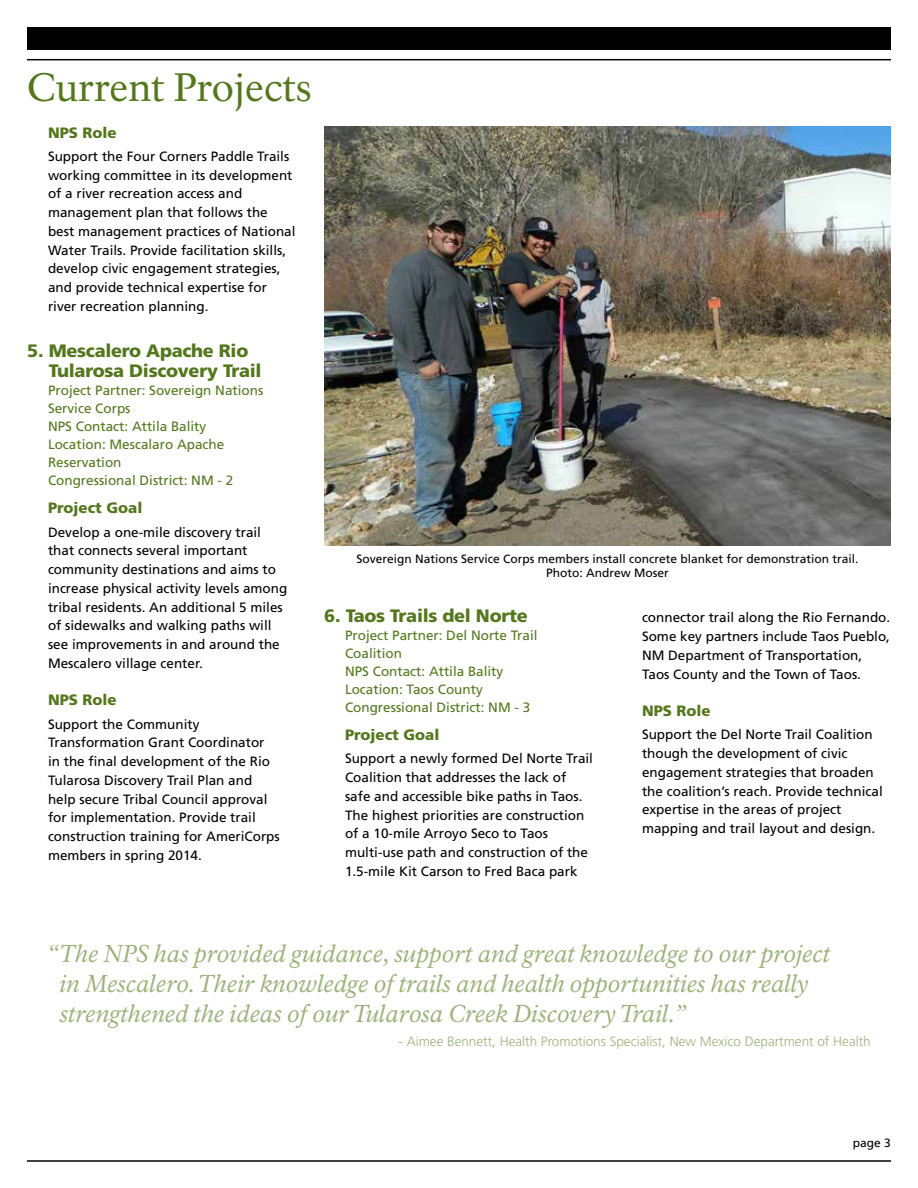
<style>
.page{position:relative;width:918px;height:1188px;background:#fff}
.page>*{position:absolute;margin:0;border:0;box-sizing:border-box;transform-origin:0 0}
.t1{font:39px "NPS Rawlinson OT";color:#54771e}
.t2{font:italic 24px/30px "NPS Rawlinson OT";color:#9eb27c}
.t3{font:900 18px/19.5px "Frutiger LT Std";letter-spacing:-.015em;color:#54771e}
.t4{font:900 15px "Frutiger LT Std";color:#54771e}
.t5{font:13.5px/18.8px "Frutiger LT Std";color:#000}
.t6{font:13.5px/18px "Frutiger LT Std";color:#54771e}
.t7{font:300 13.5px "Frutiger LT Std";color:#9eb27c}
.t8{font:12px/14.4px "Frutiger LT Std";color:#000;text-align:center}
</style>
<div class="page">
<div style="left:27px;top:27px;width:864px;height:23px;background:#000"></div>
<hr style="left:27px;top:59px;width:864px;height:1px;background:#000">
<hr style="left:27px;top:1160px;width:864px;height:2px;background:#000">
<img style="left:324px;top:126px;width:567px;height:420px">
<h1 class="t1" style="left:27px;top:64px;width:286px">Current Projects</h1>
<p class="t4" style="left:48px;top:123px;width:70px">NPS Role</p>
<p class="t5" style="left:48px;top:147px;width:249px">Support the Four Corners Paddle Trails working committee in its development of a river recreation access and management plan that follows the best management practices of National Water Trails. Provide facilitation skills, develop civic engagement strategies, and provide technical expertise for river recreation planning.</p>
<h3 class="t3" style="left:49px;top:341px;width:214px;text-indent:-22px">5. Mescalero Apache Rio<br>Tularosa Discovery Trail</h3>
<p class="t6" style="left:48px;top:381px;width:217px">Project Partner: Sovereign Nations<br>Service Corps<br>NPS Contact: Attila Bality<br>Location: Mescalaro Apache<br>Reservation<br>Congressional District: NM - 2</p>
<p class="t4" style="left:48px;top:499px;width:96px">Project Goal</p>
<p class="t5" style="left:48px;top:523px;width:241px">Develop a one-mile discovery trail that connects several important community destinations and aims to increase physical activity levels among tribal residents. An additional 5 miles of sidewalks and walking paths will see improvements in and around the Mescalero village center.</p>
<p class="t4" style="left:48px;top:691px;width:70px">NPS Role</p>
<p class="t5" style="left:48px;top:715px;width:233px">Support the Community<br>Transformation Grant Coordinator in the final development of the Rio<br>Tularosa Discovery Trail Plan and help secure Tribal Council approval for implementation. Provide trail construction training for AmeriCorps members in spring 2014.</p>
<p class="t8" style="left:356px;top:551px;width:504px">Sovereign Nations Service Corps members install concrete blanket for demonstration trail.<br>Photo: Andrew Moser</p>
<h3 class="t3" style="left:324px;top:605px;width:205px">6. Taos Trails del Norte</h3>
<p class="t6" style="left:345px;top:626px;width:194px">Project Partner: Del Norte Trail<br>Coalition<br>NPS Contact: Attila Bality<br>Location: Taos County<br>Congressional District: NM - 3</p>
<p class="t4" style="left:345px;top:726px;width:96px">Project Goal</p>
<p class="t5" style="left:345px;top:749px;width:250px">Support a newly formed Del Norte Trail Coalition that addresses the lack of safe and accessible bike paths in Taos.<br>The highest priorities are construction of a 10-mile Arroyo Seco to Taos multi-use path and construction of the 1.5-mile Kit Carson to Fred Baca park</p>
<p class="t5" style="left:642px;top:608px;width:250px">connector trail along the Rio Fernando.<br>Some key partners include Taos Pueblo, NM Department of Transportation, Taos County and the Town of Taos.</p>
<p class="t4" style="left:642px;top:702px;width:70px">NPS Role</p>
<p class="t5" style="left:642px;top:725px;width:242px">Support the Del Norte Trail Coalition though the development of civic engagement strategies that broaden the coalition’s reach. Provide technical expertise in the areas of project mapping and trail layout and design.</p>
<h2 class="t2" style="left:59px;top:939px;width:772px;text-indent:-12px">“The NPS has provided guidance, support and great knowledge to our project in Mescalero. Their knowledge of trails and health opportunities has really strengthened the ideas of our Tularosa Creek Discovery Trail.”</h2>
<p class="t7" style="left:398px;top:1033px;width:474px">- Aimee Bennett, Health Promotions Specialist, New Mexico Department of Health</p>
<p class="t8" style="left:853px;top:1135px;width:40px">page 3</p>
</div>
